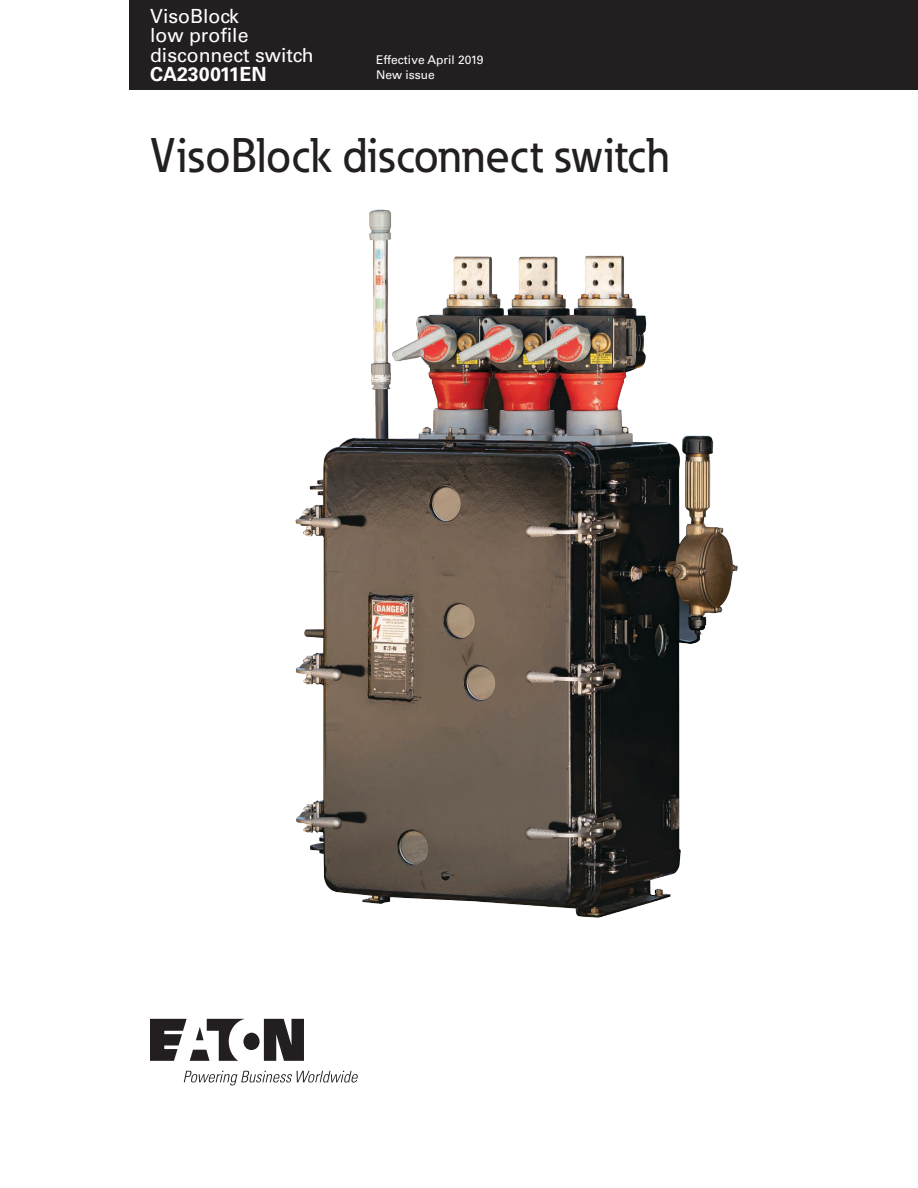
<style>
.page{position:relative;width:918px;height:1188px;background:#fff}
.page>*{position:absolute;margin:0;border:0;box-sizing:border-box;transform-origin:0 0}
.t1{font:500 48px "Eaton";color:#231f20}
.t2{font:19.5px/19.5px "Univers LT Std";color:#fff}
.t3{font:700 19.5px "Univers LT Std";color:#fff}
.t4{font:12px/15px "Univers LT Std";color:#fff}
</style>
<div class="page">
<img style="left:295px;top:209px;width:443px;height:709px">
<div style="left:129px;top:0;width:789px;height:90px;background:#231f20"></div>
<svg style="left:150px;top:1019px;width:154px;height:42px"></svg>
<svg style="left:184px;top:1071px;width:174px;height:15px"></svg>
<p class="t2" style="left:150px;top:6px;width:165px">VisoBlock<br>low profile disconnect switch</p>
<p class="t3" style="left:150px;top:63px;width:118px">CA230011EN</p>
<p class="t4" style="left:376px;top:53px;width:109px">Effective April 2019<br>New issue</p>
<h1 class="t1" style="left:150px;top:126px;width:521px">VisoBlock disconnect switch</h1>
</div>
